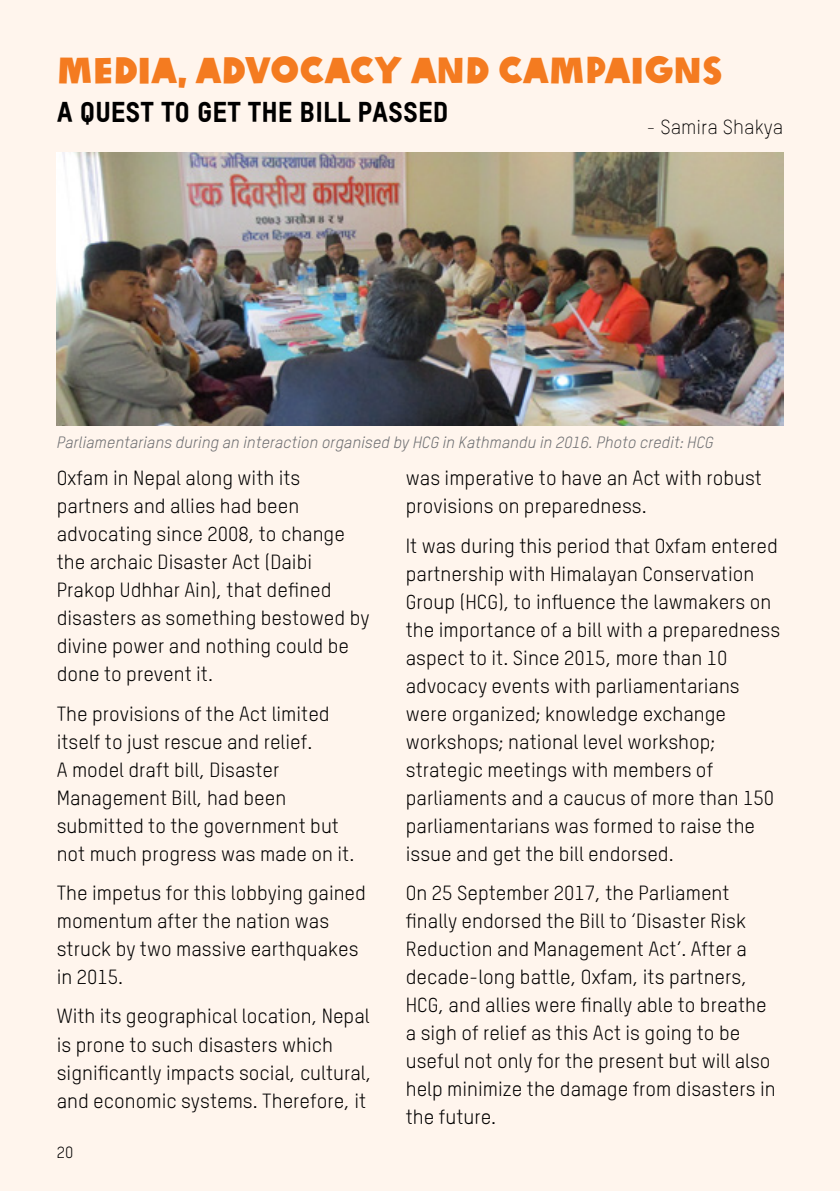
<style>
.page{position:relative;width:840px;height:1191px;background:#fff}
.page>*{position:absolute;margin:0;border:0;box-sizing:border-box;transform-origin:0 0}
.t1{font:36px "Oxfam Global Headline";color:#f47b20}
.t2{font:28px "Oxfam TSTARPRO Headline";color:#000}
.t3{font:20px/28px "Oxfam TSTARPRO";color:#000}
.t4{font:300 20px "Oxfam TSTARPRO";color:#000}
.t5{font:italic 16px "Oxfam TSTARPRO";color:#6d6e71}
.t6{font:16px "Oxfam TSTARPRO";color:#000}
</style>
<div class="page">
<div style="left:0;top:0;width:839px;height:1191px;background:#fff5ed"></div>
<img style="left:57px;top:153px;width:725px;height:272px">
<hr style="left:839px;top:0;width:1px;height:1184px;background:#f47b20">
<hr style="left:839px;top:1130px;width:1px;height:61px;background:#f47b20">
<h1 class="t1" style="left:57px;top:39px;width:666px">MEDIA, ADVOCACY AND CAMPAIGNS</h1>
<h2 class="t2" style="left:57px;top:91px;width:393px">A QUEST TO GET THE BILL PASSED</h2>
<p class="t4" style="left:646px;top:112px;width:138px">- Samira Shakya</p>
<p class="t5" style="left:57px;top:430px;width:657px">Parliamentarians during an interaction organised by HCG in Kathmandu in 2016. Photo credit: HCG</p>
<p class="t3" style="left:405px;top:462px;width:357px">was imperative to have an Act with robust provisions on preparedness.</p>
<p class="t3" style="left:405px;top:530px;width:376px">It was during this period that Oxfam entered partnership with Himalayan Conservation Group (HCG), to influence the lawmakers on the importance of a bill with a preparedness aspect to it. Since 2015, more than 10 advocacy events with parliamentarians were organized; knowledge exchange workshops; national level workshop; strategic meetings with members of parliaments and a caucus of more than 150 parliamentarians was formed to raise the issue and get the bill endorsed.</p>
<p class="t3" style="left:405px;top:877px;width:371px">On 25 September 2017, the Parliament finally endorsed the Bill to ‘Disaster Risk Reduction and Management Act’. After a decade-long battle, Oxfam, its partners, HCG, and allies were finally able to breathe a sigh of relief as this Act is going to be useful not only for the present but will also help minimize the damage from disasters in the future.</p>
<p class="t6" style="left:57px;top:1140px;width:18px">20</p>
<p class="t3" style="left:57px;top:462px;width:314px">Oxfam in Nepal along with its partners and allies had been advocating since 2008, to change the archaic Disaster Act (Daibi<br>Prakop Udhhar Ain), that defined disasters as something bestowed by divine power and nothing could be done to prevent it.</p>
<p class="t3" style="left:57px;top:698px;width:299px">The provisions of the Act limited itself to just rescue and relief.<br>A model draft bill, Disaster<br>Management Bill, had been submitted to the government but not much progress was made on it.</p>
<p class="t3" style="left:57px;top:877px;width:310px">The impetus for this lobbying gained momentum after the nation was struck by two massive earthquakes in 2015.</p>
<p class="t3" style="left:57px;top:1000px;width:316px">With its geographical location, Nepal is prone to such disasters which significantly impacts social, cultural, and economic systems. Therefore, it</p>
</div>
